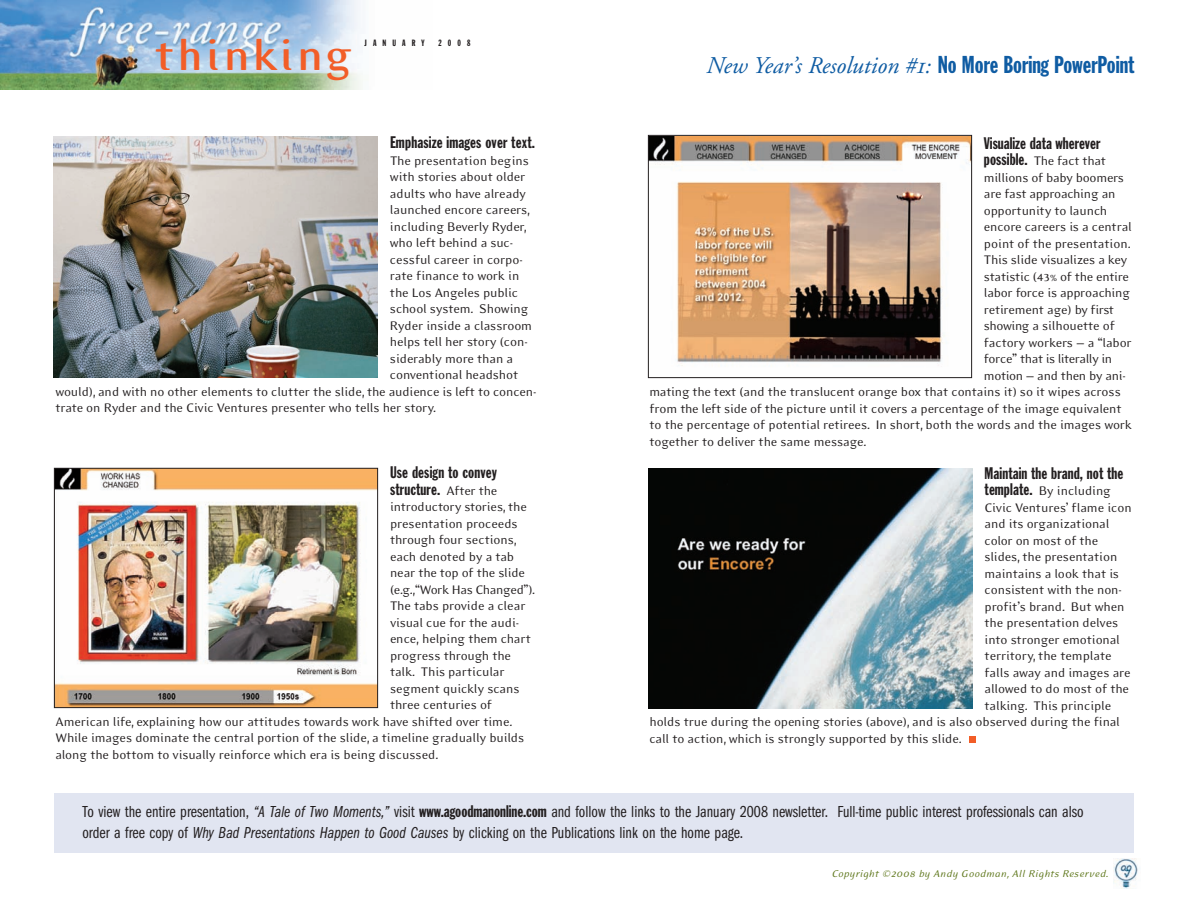
<style>
.page{position:relative;width:1188px;height:918px;background:#fff}
.page>*{position:absolute;margin:0;border:0;box-sizing:border-box;transform-origin:0 0}
.t1{font:700 49.5px "Eidetic Modern";letter-spacing:.05em;color:#f25d27}
.t2{font:24px "Adobe Garamond Italic Os F";color:#0f5ca3}
.t3{font:16.5px/21px "Franklin Got Cmp ITC";color:#231f20}
.t4{font:16.5px/16.5px "Franklin Gothic Extra Cond";letter-spacing:.01em;color:#231f20}
.t5{font:14.25px "Eidetic Modern";letter-spacing:-.01em;color:#231f20}
.t6{font:14.25px "Eidetic Modern";letter-spacing:-.035em;color:#231f20}
.t7{font:italic 11.25px "Eidetic Modern";letter-spacing:.02em;color:#61791f}
.t8{font:9px "Franklin Gothic Extra Cond";letter-spacing:.675em;color:#231f20}
.s1{font-family:"Eidetic Modern";font-size:14.25px}
.s2{font-family:"Franklin Gothic Extra Cond"}
.s3{font-family:"Franklin Gothic Extra Cond";font-size:16.5px}
.s4{font-style:italic}
</style>
<div class="page">
<div style="left:54px;top:794px;width:1080px;height:59px;background:#e1e5f1"></div>
<img style="left:1114px;top:859px;width:24px;height:30px">
<img style="left:0;top:0;width:361px;height:89px">
<div style="left:969px;top:736px;width:7px;height:7px;background:#f25d27"></div>
<img style="left:650px;top:137px;width:320px;height:229px">
<div style="left:648px;top:135px;width:324px;height:243px;border:1px solid #231f20"></div>
<img style="left:648px;top:469px;width:324px;height:240px">
<img style="left:56px;top:470px;width:320px;height:236px">
<div style="left:54px;top:468px;width:324px;height:240px;border:1px solid #231f20"></div>
<img style="left:54px;top:136px;width:324px;height:242px">
<h1 class="t1" style="left:155px;top:24px;width:199px">thinking</h1>
<p class="t8" style="left:365px;top:39px;width:61px">JANUARY</p>
<p class="t8" style="left:439px;top:39px;width:33px">2008</p>
<p class="t4" style="left:390px;top:136px;width:147px">Emphasize images over text.</p>
<p class="t5" style="left:390px;top:156px;width:141px">The presentation begins</p>
<p class="t5" style="left:390px;top:172px;width:137px">with stories about older</p>
<p class="t5" style="left:390px;top:189px;width:138px">adults who have already</p>
<p class="t5" style="left:390px;top:205px;width:142px">launched encore careers,</p>
<p class="t5" style="left:390px;top:222px;width:138px">including Beverly Ryder,</p>
<p class="t5" style="left:390px;top:238px;width:125px">who left behind a suc-</p>
<p class="t5" style="left:390px;top:255px;width:134px">cessful career in corpo-</p>
<p class="t5" style="left:390px;top:271px;width:131px">rate finance to work in</p>
<p class="t5" style="left:390px;top:288px;width:130px">the Los Angeles public</p>
<p class="t5" style="left:390px;top:304px;width:140px">school system. Showing</p>
<p class="t5" style="left:390px;top:321px;width:144px">Ryder inside a classroom</p>
<p class="t5" style="left:390px;top:337px;width:139px">helps tell her story (con-</p>
<p class="t5" style="left:390px;top:354px;width:125px">siderably more than a</p>
<p class="t5" style="left:390px;top:370px;width:130px">conventional headshot</p>
<p class="t5" style="left:55px;top:387px;width:482px">would), and with no other elements to clutter the slide, the audience is left to concen-</p>
<p class="t5" style="left:55px;top:403px;width:382px">trate on Ryder and the Civic Ventures presenter who tells her story.</p>
<p class="t4" style="left:390px;top:466px;width:109px">Use design to convey structure. <span class="s1">After the</span></p>
<p class="t5" style="left:390px;top:502px;width:138px">introductory stories, the</p>
<p class="t5" style="left:390px;top:519px;width:129px">presentation proceeds</p>
<p class="t5" style="left:390px;top:535px;width:128px">through four sections,</p>
<p class="t5" style="left:390px;top:552px;width:126px">each denoted by a tab</p>
<p class="t5" style="left:390px;top:568px;width:137px">near the top of the slide</p>
<p class="t5" style="left:390px;top:585px;width:147px">(e.g.,“Work Has Changed”).</p>
<p class="t5" style="left:390px;top:601px;width:137px">The tabs provide a clear</p>
<p class="t5" style="left:390px;top:618px;width:131px">visual cue for the audi-</p>
<p class="t5" style="left:390px;top:634px;width:142px">ence, helping them chart</p>
<p class="t5" style="left:390px;top:651px;width:123px">progress through the</p>
<p class="t5" style="left:390px;top:667px;width:116px">talk. This particular</p>
<p class="t5" style="left:390px;top:684px;width:131px">segment quickly scans</p>
<p class="t5" style="left:390px;top:700px;width:104px">three centuries of</p>
<p class="t5" style="left:56px;top:717px;width:458px">American life, explaining how our attitudes towards work have shifted over time.</p>
<p class="t5" style="left:56px;top:733px;width:470px">While images dominate the central portion of the slide, a timeline gradually builds</p>
<p class="t5" style="left:56px;top:750px;width:385px">along the bottom to visually reinforce which era is being discussed.</p>
<h2 class="t2" style="left:706px;top:56px;width:430px">New Year’s Resolution #1: <span class="s2">No More Boring PowerPoint</span></h2>
<p class="t4" style="left:984px;top:136px;width:118px">Visualize data wherever</p>
<p class="t5" style="left:984px;top:156px;width:124px"><span class="s3">possible.</span> The fact that</p>
<p class="t5" style="left:984px;top:173px;width:142px">millions of baby boomers</p>
<p class="t5" style="left:984px;top:189px;width:133px">are fast approaching an</p>
<p class="t5" style="left:984px;top:206px;width:125px">opportunity to launch</p>
<p class="t5" style="left:984px;top:222px;width:149px">encore careers is a central</p>
<p class="t5" style="left:984px;top:239px;width:148px">point of the presentation.</p>
<p class="t5" style="left:984px;top:255px;width:145px">This slide visualizes a key</p>
<p class="t5" style="left:984px;top:272px;width:147px">statistic (43% of the entire</p>
<p class="t5" style="left:984px;top:288px;width:148px">labor force is approaching</p>
<p class="t5" style="left:984px;top:305px;width:132px">retirement age) by first</p>
<p class="t5" style="left:984px;top:321px;width:133px">showing a silhouette of</p>
<p class="t5" style="left:984px;top:338px;width:149px">factory workers — a “labor</p>
<p class="t6" style="left:984px;top:354px;width:130px">force” that is literally in</p>
<p class="t5" style="left:984px;top:371px;width:143px">motion — and then by ani-</p>
<p class="t5" style="left:650px;top:387px;width:473px">mating the text (and the translucent orange box that contains it) so it wipes across</p>
<p class="t5" style="left:650px;top:404px;width:474px">from the left side of the picture until it covers a percentage of the image equivalent</p>
<p class="t5" style="left:650px;top:420px;width:484px">to the percentage of potential retirees. In short, both the words and the images work</p>
<p class="t5" style="left:650px;top:437px;width:219px">together to deliver the same message.</p>
<p class="t4" style="left:985px;top:466px;width:140px">Maintain the brand, not the</p>
<p class="t5" style="left:985px;top:486px;width:128px"><span class="s3">template.</span> By including</p>
<p class="t5" style="left:985px;top:503px;width:149px">Civic Ventures’ flame icon</p>
<p class="t5" style="left:985px;top:519px;width:126px">and its organizational</p>
<p class="t5" style="left:985px;top:536px;width:115px">color on most of the</p>
<p class="t5" style="left:985px;top:552px;width:134px">slides, the presentation</p>
<p class="t5" style="left:985px;top:569px;width:136px">maintains a look that is</p>
<p class="t5" style="left:985px;top:585px;width:139px">consistent with the non-</p>
<p class="t5" style="left:985px;top:602px;width:141px">profit’s brand. But when</p>
<p class="t5" style="left:985px;top:618px;width:135px">the presentation delves</p>
<p class="t5" style="left:985px;top:635px;width:137px">into stronger emotional</p>
<p class="t5" style="left:985px;top:651px;width:129px">territory, the template</p>
<p class="t5" style="left:985px;top:668px;width:148px">falls away and images are</p>
<p class="t5" style="left:985px;top:684px;width:146px">allowed to do most of the</p>
<p class="t5" style="left:985px;top:701px;width:128px">talking. This principle</p>
<p class="t5" style="left:650px;top:717px;width:472px">holds true during the opening stories (above), and is also observed during the final</p>
<p class="t5" style="left:649px;top:734px;width:314px">call to action, which is strongly supported by this slide.</p>
<p class="t3" style="left:82px;top:801px;width:1003px">To view the entire presentation, <span class="s4">“A Tale of Two Moments,”</span> visit <span class="s2">www.agoodmanonline.com</span> and follow the links to the January 2008 newsletter. Full-time public interest professionals can also order a free copy of <span class="s4">Why Bad Presentations Happen to Good Causes</span> by clicking on the Publications link on the home page.</p>
<p class="t7" style="left:832px;top:870px;width:278px">Copyright ©2008 by Andy Goodman, All Rights Reserved.</p>
</div>
